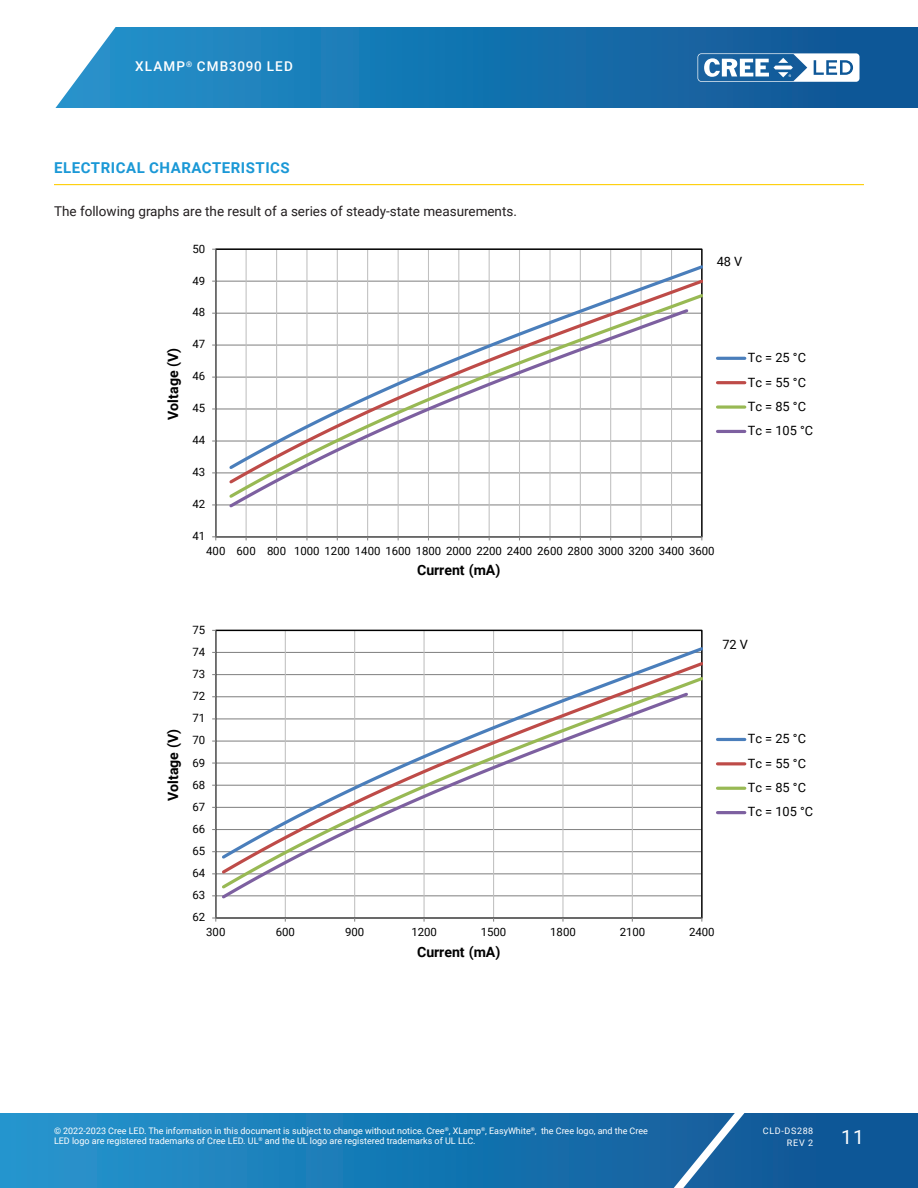
<style>
.page{position:relative;width:918px;height:1188px;background:#fff}
.page>*{position:absolute;margin:0;border:0;box-sizing:border-box;transform-origin:0 0}
.t1{font:19.5px "Roboto";color:#fff}
.Section_heading_with{font:700 15px "Roboto";letter-spacing:.035em;color:#1a98d6}
.t2{font:700 14.1px "Roboto";letter-spacing:-.005em;color:#000}
.Text_justify{font:13.5px "Roboto";color:#231f20}
.t3{font:500 13.5px "Roboto";letter-spacing:.085em;color:#fff}
.t4{font:12.75px/24.5px "Roboto";color:#000}
.t5{font:11.4px "Roboto";letter-spacing:-.01em;color:#000}
.t6{font:9px/10.8px "Roboto";color:#fff}
.t7{font:9px/12px "Roboto";letter-spacing:.085em;color:#fff;text-align:right}
</style>
<div class="page">
<svg style="left:0;top:1113px;width:918px;height:75px;background:#1876b2"></svg>
<svg style="left:644px;top:1113px;width:117px;height:75px;background:#296da6"></svg>
<svg style="left:55px;top:27px;width:863px;height:81px;background:#2078b2"></svg>
<svg style="left:698px;top:53px;width:162px;height:29px"></svg>
<hr style="left:54px;top:184px;width:810px;height:1px;background:#fece08">
<hr style="left:216px;top:504px;width:486px;height:1px;background:#868686">
<hr style="left:216px;top:472px;width:486px;height:1px;background:#868686">
<hr style="left:216px;top:440px;width:486px;height:2px;background:#868686">
<hr style="left:216px;top:408px;width:486px;height:2px;background:#868686">
<hr style="left:216px;top:377px;width:486px;height:1px;background:#868686">
<hr style="left:216px;top:345px;width:486px;height:1px;background:#868686">
<hr style="left:216px;top:313px;width:486px;height:1px;background:#868686">
<hr style="left:216px;top:281px;width:486px;height:1px;background:#868686">
<hr style="left:246px;top:249px;width:1px;height:288px;background:#c0c0c0">
<hr style="left:276px;top:249px;width:1px;height:288px;background:#c0c0c0">
<hr style="left:306px;top:249px;width:1px;height:288px;background:#c0c0c0">
<hr style="left:337px;top:249px;width:1px;height:288px;background:#c0c0c0">
<hr style="left:367px;top:249px;width:1px;height:288px;background:#c0c0c0">
<hr style="left:398px;top:249px;width:1px;height:288px;background:#c0c0c0">
<hr style="left:428px;top:249px;width:1px;height:288px;background:#c0c0c0">
<hr style="left:458px;top:249px;width:1px;height:288px;background:#c0c0c0">
<hr style="left:489px;top:249px;width:1px;height:288px;background:#c0c0c0">
<hr style="left:519px;top:249px;width:1px;height:288px;background:#c0c0c0">
<hr style="left:549px;top:249px;width:2px;height:288px;background:#c0c0c0">
<hr style="left:580px;top:249px;width:1px;height:288px;background:#c0c0c0">
<hr style="left:610px;top:249px;width:1px;height:288px;background:#c0c0c0">
<hr style="left:640px;top:249px;width:2px;height:288px;background:#c0c0c0">
<hr style="left:671px;top:249px;width:1px;height:288px;background:#c0c0c0">
<hr style="left:215px;top:249px;width:1px;height:288px;background:#868686">
<hr style="left:216px;top:536px;width:486px;height:1px;background:#868686">
<svg style="left:227px;top:277px;width:476px;height:15px"></svg>
<svg style="left:245px;top:292px;width:458px;height:209px"></svg>
<svg style="left:227px;top:307px;width:464px;height:203px"></svg>
<hr style="left:718px;top:357px;width:27px;height:3px;background:#4a7ebb">
<hr style="left:718px;top:381px;width:27px;height:3px;background:#be4b48">
<svg style="left:718px;top:405px;width:27px;height:4px"></svg>
<hr style="left:718px;top:430px;width:27px;height:3px;background:#7d60a0">
<hr style="left:216px;top:895px;width:486px;height:1px;background:#868686">
<hr style="left:216px;top:873px;width:486px;height:1px;background:#868686">
<hr style="left:216px;top:851px;width:486px;height:1px;background:#868686">
<hr style="left:216px;top:829px;width:486px;height:1px;background:#868686">
<hr style="left:216px;top:807px;width:486px;height:1px;background:#868686">
<hr style="left:216px;top:785px;width:486px;height:1px;background:#868686">
<hr style="left:216px;top:763px;width:486px;height:1px;background:#868686">
<hr style="left:216px;top:741px;width:486px;height:1px;background:#868686">
<hr style="left:216px;top:718px;width:486px;height:1px;background:#868686">
<hr style="left:216px;top:696px;width:486px;height:1px;background:#868686">
<hr style="left:216px;top:674px;width:486px;height:1px;background:#868686">
<hr style="left:216px;top:652px;width:486px;height:1px;background:#868686">
<hr style="left:285px;top:630px;width:1px;height:288px;background:#c0c0c0">
<hr style="left:354px;top:630px;width:1px;height:288px;background:#c0c0c0">
<hr style="left:424px;top:630px;width:1px;height:288px;background:#c0c0c0">
<hr style="left:493px;top:630px;width:1px;height:288px;background:#c0c0c0">
<hr style="left:562px;top:630px;width:1px;height:288px;background:#c0c0c0">
<hr style="left:632px;top:630px;width:1px;height:288px;background:#c0c0c0">
<hr style="left:215px;top:630px;width:1px;height:288px;background:#868686">
<hr style="left:216px;top:917px;width:486px;height:2px;background:#868686">
<svg style="left:219px;top:645px;width:484px;height:15px"></svg>
<svg style="left:219px;top:674px;width:484px;height:217px"></svg>
<svg style="left:219px;top:690px;width:472px;height:211px"></svg>
<hr style="left:718px;top:738px;width:27px;height:3px;background:#4a7ebb">
<hr style="left:718px;top:762px;width:27px;height:3px;background:#be4b48">
<hr style="left:718px;top:787px;width:27px;height:3px;background:#98b954">
<hr style="left:718px;top:811px;width:27px;height:3px;background:#7d60a0">
<h3 class="t3" style="left:135px;top:57px;width:159px">XLAMP<sup>®</sup> CMB3090 LED</h3>
<p class="Section_heading_with" style="left:54px;top:157px;width:237px">ELECTRICAL CHARACTERISTICS</p>
<p class="Text_justify" style="left:54px;top:202px;width:465px">The following graphs are the result of a series of steady-state measurements.</p>
<p class="t2" style="left:163px;top:420px;width:73px;rotate:-90deg">Voltage (V)</p>
<p class="t5" style="left:193px;top:241px;width:14px">50</p>
<p class="t5" style="left:193px;top:273px;width:14px">49</p>
<p class="t5" style="left:193px;top:304px;width:14px">48</p>
<p class="t5" style="left:193px;top:336px;width:14px">47</p>
<p class="t5" style="left:193px;top:368px;width:14px">46</p>
<p class="t5" style="left:193px;top:400px;width:14px">45</p>
<p class="t5" style="left:193px;top:432px;width:14px">44</p>
<p class="t5" style="left:193px;top:464px;width:14px">43</p>
<p class="t5" style="left:193px;top:496px;width:14px">42</p>
<p class="t5" style="left:193px;top:528px;width:14px">41</p>
<p class="t4" style="left:717px;top:249px;width:27px">48 V</p>
<p class="t4" style="left:748px;top:345px;width:67px">Tc = 25 °C<br>Tc = 55 °C<br>Tc = 85 °C<br>Tc = 105 °C</p>
<p class="t5" style="left:206px;top:543px;width:510px">400 600 800 1000 1200 1400 1600 1800 2000 2200 2400 2600 2800 3000 3200 3400 3600</p>
<p class="t2" style="left:417px;top:561px;width:85px">Current (mA)</p>
<p class="t2" style="left:163px;top:801px;width:73px;rotate:-90deg">Voltage (V)</p>
<p class="t5" style="left:193px;top:622px;width:14px">75</p>
<p class="t5" style="left:193px;top:644px;width:14px">74</p>
<p class="t5" style="left:193px;top:666px;width:14px">73</p>
<p class="t5" style="left:193px;top:688px;width:14px">72</p>
<p class="t5" style="left:193px;top:710px;width:14px">71</p>
<p class="t5" style="left:193px;top:732px;width:14px">70</p>
<p class="t5" style="left:193px;top:754px;width:14px">69</p>
<p class="t5" style="left:193px;top:777px;width:14px">68</p>
<p class="t5" style="left:193px;top:799px;width:14px">67</p>
<p class="t5" style="left:193px;top:821px;width:14px">66</p>
<p class="t5" style="left:193px;top:843px;width:14px">65</p>
<p class="t5" style="left:193px;top:865px;width:14px">64</p>
<p class="t5" style="left:193px;top:887px;width:14px">63</p>
<p class="t5" style="left:193px;top:909px;width:14px">62</p>
<p class="t5" style="left:206px;top:924px;width:21px">300</p>
<p class="t5" style="left:276px;top:924px;width:21px">600</p>
<p class="t5" style="left:345px;top:924px;width:21px">900</p>
<p class="t5" style="left:411px;top:924px;width:27px">1200</p>
<p class="t5" style="left:481px;top:924px;width:27px">1500</p>
<p class="t5" style="left:550px;top:924px;width:27px">1800</p>
<p class="t5" style="left:620px;top:924px;width:27px">2100</p>
<p class="t5" style="left:689px;top:924px;width:27px">2400</p>
<p class="t2" style="left:417px;top:942px;width:85px">Current (mA)</p>
<p class="t4" style="left:722px;top:632px;width:27px">72 V</p>
<p class="t4" style="left:748px;top:726px;width:67px">Tc = 25 °C<br>Tc = 55 °C<br>Tc = 85 °C<br>Tc = 105 °C</p>
<p class="t6" style="left:54px;top:1125px;width:596px">© 2022-2023 Cree LED. The information in this document is subject to change without notice. Cree<sup>®</sup>, XLamp<sup>®</sup>, EasyWhite<sup>®</sup>, the Cree logo, and the Cree<br>LED logo are registered trademarks of Cree LED. UL<sup>®</sup> and the UL logo are registered trademarks of UL LLC.</p>
<p class="t7" style="left:763px;top:1124px;width:52px">CLD-DS288<br>REV 2</p>
<h1 class="t1" style="left:841px;top:1123px;width:24px">11</h1>
</div>
